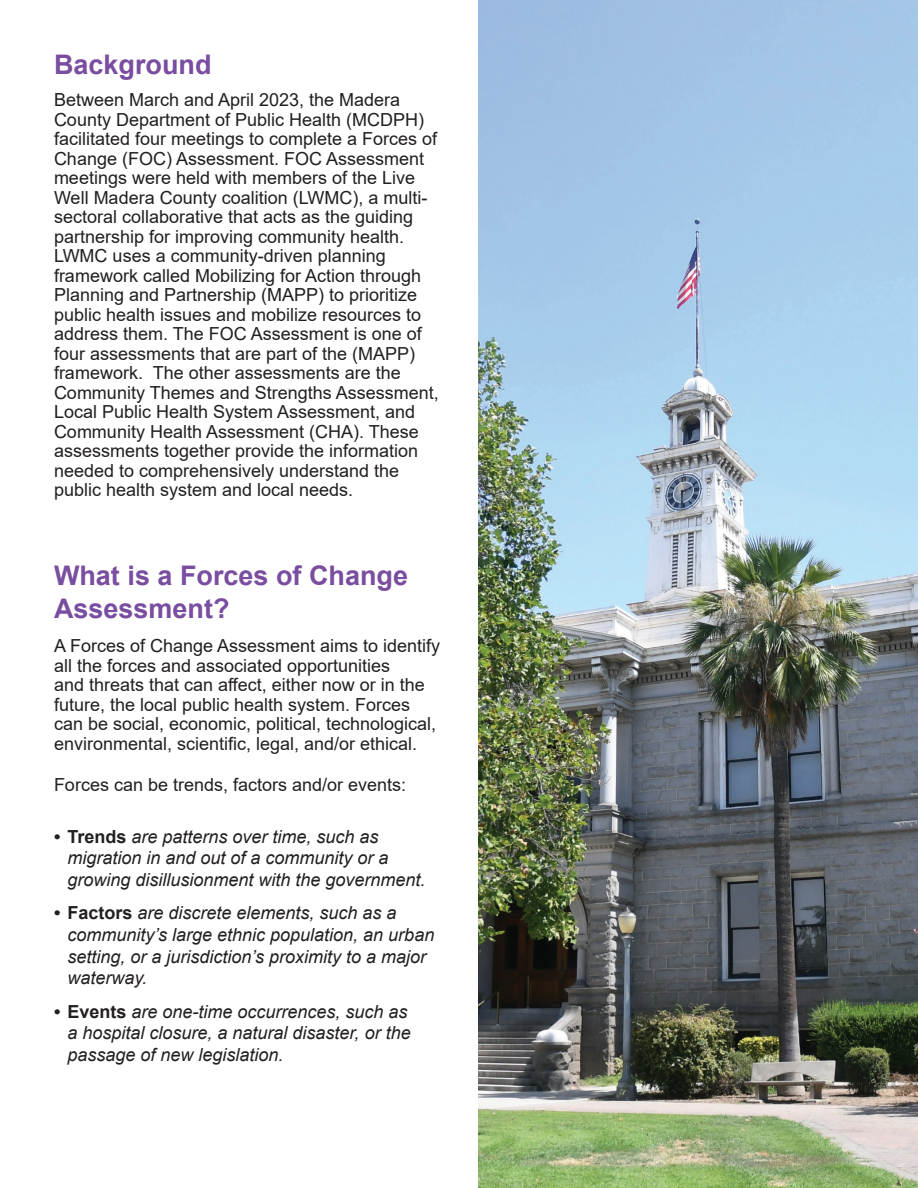
<style>
.page{position:relative;width:918px;height:1188px;background:#fff}
.page>*{position:absolute;margin:0;border:0;box-sizing:border-box;transform-origin:0 0}
.t1{font:700 27px/32.4px "Arial";color:#794d9f}
.t2{font:18px/19.5px "Arial";color:#231f20}
.t3{font:italic 18px/21.6px "Arial";color:#231f20}
.s1{font-weight:700;font-style:normal}
</style>
<div class="page">
<img style="left:478px;top:0;width:440px;height:1188px">
<h1 class="t1" style="left:54px;top:48px;width:159px">Background</h1>
<p class="t2" style="left:54px;top:90px;width:386px">Between March and April 2023, the Madera County Department of Public Health (MCDPH) facilitated four meetings to complete a Forces of Change (FOC) Assessment. FOC Assessment meetings were held with members of the Live Well Madera County coalition (LWMC), a multi&shy;sectoral collaborative that acts as the guiding partnership for improving community health.<br>LWMC uses a community-driven planning framework called Mobilizing for Action through Planning and Partnership (MAPP) to prioritize public health issues and mobilize resources to address them. The FOC Assessment is one of four assessments that are part of the (MAPP) framework. The other assessments are the Community Themes and Strengths Assessment, Local Public Health System Assessment, and Community Health Assessment (CHA). These assessments together provide the information needed to comprehensively understand the public health system and local needs.</p>
<h1 class="t1" style="left:54px;top:560px;width:356px">What is a Forces of Change<br>Assessment?</h1>
<p class="t2" style="left:54px;top:636px;width:388px">A Forces of Change Assessment aims to identify all the forces and associated opportunities<br>and threats that can affect, either now or in the future, the local public health system. Forces can be social, economic, political, technological, environmental, scientific, legal, and/or ethical.</p>
<p class="t2" style="left:54px;top:774px;width:354px">Forces can be trends, factors and/or events:</p>
<p class="t3" style="left:68px;top:826px;width:360px;text-indent:-14px"><span class="s1">• Trends</span> are patterns over time, such as migration in and out of a community or a growing disillusionment with the government.</p>
<p class="t3" style="left:68px;top:902px;width:368px;text-indent:-14px"><span class="s1">• Factors</span> are discrete elements, such as a community’s large ethnic population, an urban setting, or a jurisdiction’s proximity to a major waterway.</p>
<p class="t3" style="left:68px;top:1001px;width:345px;text-indent:-14px"><span class="s1">• Events</span> are one-time occurrences, such as a hospital closure, a natural disaster, or the passage of new legislation.</p>
</div>
